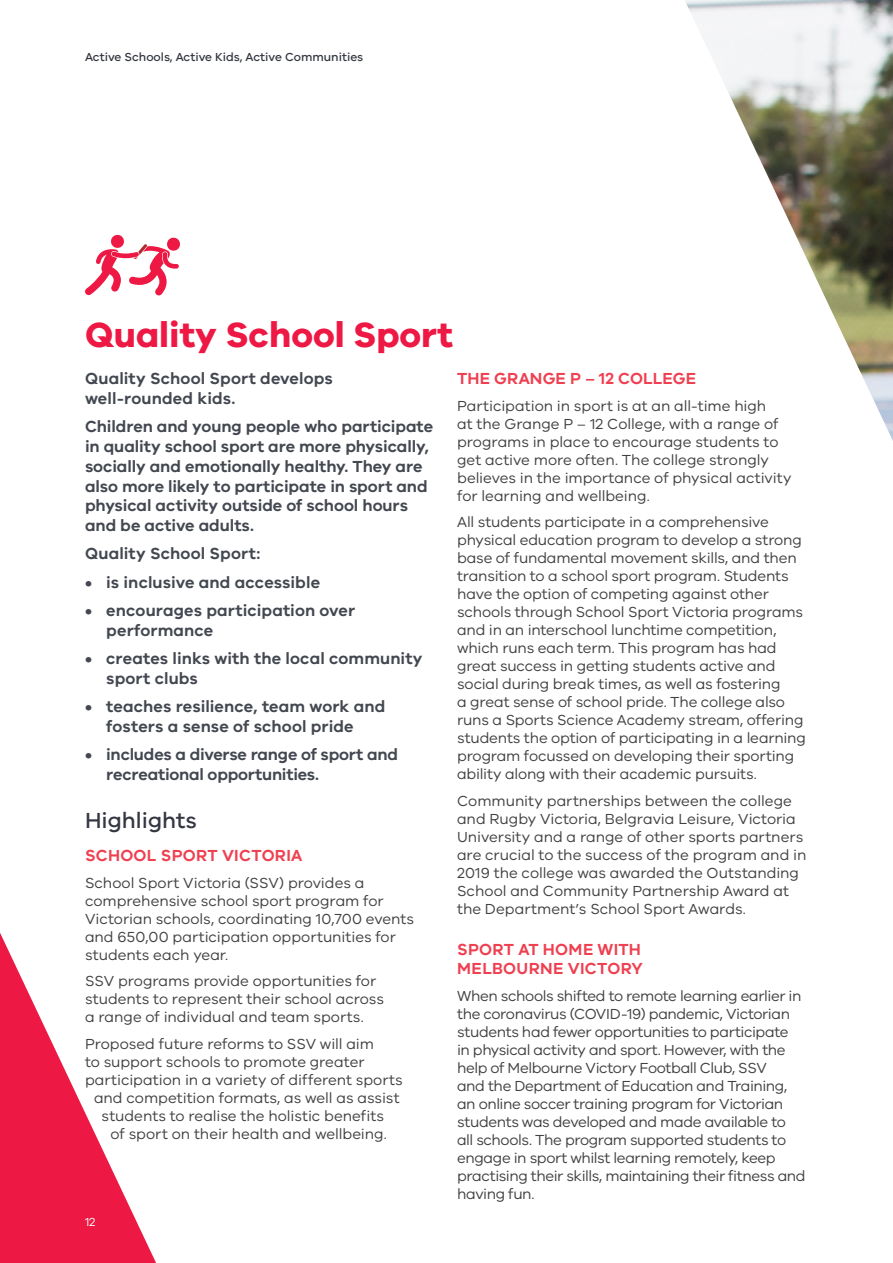
<style>
.page{position:relative;width:893px;height:1263px;background:#fff}
.page>*{position:absolute;margin:0;border:0;box-sizing:border-box;transform-origin:0 0}
.t1{font:700 36px "VIC";color:#ed1944}
.t2{font:500 22.5px "VIC";color:#343741}
.t3{font:600 16.5px/19.8px "VIC";color:#434750}
.t4{font:600 16.5px/19.8px "VIC";letter-spacing:.015em;color:#ef4051}
.t5{font:15px/18px "VIC";letter-spacing:-.01em;color:#414042}
.t6{font:500 12px "VIC";color:#343741}
.t7{font:12px "VIC";color:#fff}
</style>
<div class="page">
<svg style="left:85px;top:234px;width:95px;height:61px"></svg>
<img style="left:685px;top:0;width:208px;height:441px">
<svg style="left:0;top:933px;width:156px;height:330px;fill:#ed1944"></svg>
<p class="t6" style="left:85px;top:50px;width:280px">Active Schools, Active Kids, Active Communities</p>
<h1 class="t1" style="left:85px;top:313px;width:369px">Quality School Sport</h1>
<p class="t3" style="left:85px;top:368px;width:249px">Quality School Sport develops well-rounded kids.</p>
<p class="t3" style="left:85px;top:416px;width:350px">Children and young people who participate in quality school sport are more physically, socially and emotionally healthy. They are also more likely to participate in sport and physical activity outside of school hours and be active adults.</p>
<p class="t3" style="left:85px;top:543px;width:177px">Quality School Sport:</p>
<p class="t3" style="left:85px;top:572px;width:237px">• is inclusive and accessible</p>
<p class="t3" style="left:106px;top:600px;width:250px;text-indent:-21px">• encourages participation over performance</p>
<p class="t3" style="left:106px;top:648px;width:318px;text-indent:-21px">• creates links with the local community sport clubs</p>
<p class="t3" style="left:106px;top:696px;width:281px;text-indent:-21px">• teaches resilience, team work and fosters a sense of school pride</p>
<p class="t3" style="left:106px;top:744px;width:293px;text-indent:-21px">• includes a diverse range of sport and recreational opportunities.</p>
<h2 class="t2" style="left:85px;top:807px;width:113px">Highlights</h2>
<p class="t4" style="left:85px;top:845px;width:219px">SCHOOL SPORT VICTORIA</p>
<p class="t5" style="left:85px;top:873px;width:331px">School Sport Victoria (SSV) provides a comprehensive school sport program for Victorian schools, coordinating 10,700 events and 650,00 participation opportunities for students each year.</p>
<p class="t5" style="left:85px;top:971px;width:301px">SSV programs provide opportunities for students to represent their school across a range of individual and team sports.</p>
<p class="t5" style="left:85px;top:1034px;width:290px">Proposed future reforms to SSV will aim</p>
<p class="t5" style="left:85px;top:1052px;width:281px">to support schools to promote greater</p>
<p class="t5" style="left:85px;top:1070px;width:319px">participation in a variety of different sports</p>
<p class="t5" style="left:94px;top:1088px;width:307px">and competition formats, as well as assist</p>
<p class="t5" style="left:102px;top:1106px;width:284px">students to realise the holistic benefits</p>
<p class="t5" style="left:111px;top:1124px;width:278px">of sport on their health and wellbeing.</p>
<p class="t4" style="left:457px;top:368px;width:241px">THE GRANGE P – 12 COLLEGE</p>
<p class="t5" style="left:457px;top:396px;width:336px">Participation in sport is at an all-time high<br>at the Grange P – 12 College, with a range of programs in place to encourage students to get active more often. The college strongly believes in the importance of physical activity for learning and wellbeing.</p>
<p class="t5" style="left:457px;top:512px;width:350px">All students participate in a comprehensive physical education program to develop a strong base of fundamental movement skills, and then transition to a school sport program. Students have the option of competing against other schools through School Sport Victoria programs and in an interschool lunchtime competition, which runs each term. This program has had great success in getting students active and social during break times, as well as fostering<br>a great sense of school pride. The college also runs a Sports Science Academy stream, offering students the option of participating in a learning program focussed on developing their sporting ability along with their academic pursuits.</p>
<p class="t5" style="left:457px;top:791px;width:351px">Community partnerships between the college and Rugby Victoria, Belgravia Leisure, Victoria University and a range of other sports partners are crucial to the success of the program and in 2019 the college was awarded the Outstanding School and Community Partnership Award at the Department’s School Sport Awards.</p>
<p class="t4" style="left:457px;top:939px;width:187px">SPORT AT HOME WITH<br>MELBOURNE VICTORY</p>
<p class="t5" style="left:457px;top:986px;width:350px">When schools shifted to remote learning earlier in the coronavirus (COVID-19) pandemic, Victorian students had fewer opportunities to participate<br>in physical activity and sport. However, with the help of Melbourne Victory Football Club, SSV<br>and the Department of Education and Training, an online soccer training program for Victorian students was developed and made available to all schools. The program supported students to engage in sport whilst learning remotely, keep practising their skills, maintaining their fitness and having fun.</p>
<p class="t7" style="left:85px;top:1215px;width:12px">12</p>
</div>
